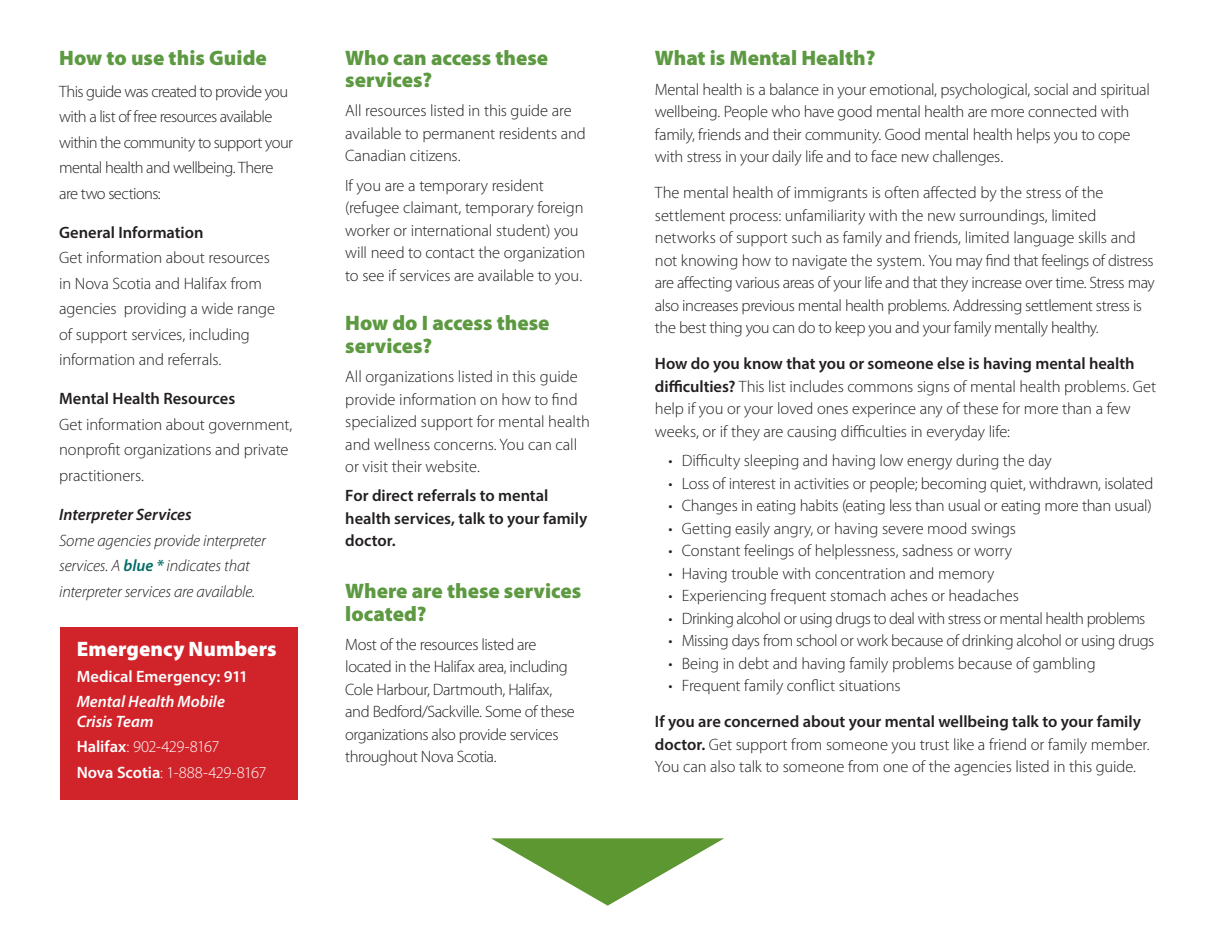
<style>
.page{position:relative;width:1214px;height:937px;background:#fff}
.page>*{position:absolute;margin:0;border:0;box-sizing:border-box;transform-origin:0 0}
.t1{font:900 21px/22.5px "Myriad Pro";color:#5c9941}
.t2{font:900 21px "Myriad Pro";color:#fff}
.t3{font:300 16.5px/22.5px "Myriad Pro";letter-spacing:-.015em;color:#231f20}
.t4{font:300 16.5px/25.5px "Myriad Pro";letter-spacing:-.04em;color:#231f20}
.t5{font:600 16.5px/22.5px "Myriad Pro";color:#231f20}
.t6{font:italic 300 16.5px/25.5px "Myriad Pro";letter-spacing:-.01em;color:#231f20}
.t7{font:300 16.5px "Myriad Pro";letter-spacing:-.035em;color:#231f20}
.t8{font:300 16.5px/25.5px "Myriad Pro";letter-spacing:-.04em;color:#fff}
.t9{font:italic 600 16.5px/19.5px "Myriad Pro";color:#fff}
.t10{font:600 16.5px "Myriad Pro";color:#fff}
.t11{font:italic 600 16.5px "Myriad Pro";color:#231f20}
.s1{font-weight:600;color:#006c67}
.s2{font-weight:600}
</style>
<div class="page">
<div style="left:60px;top:627px;width:238px;height:173px;background:#d1232a"></div>
<svg style="left:491px;top:838px;width:233px;height:67px"></svg>
<p class="t1" style="left:59px;top:47px;width:209px">How to use this Guide</p>
<p class="t4" style="left:59px;top:79px;width:235px">This guide was created to provide you with a list of free resources available within the community to support your mental health and wellbeing. There are two sections:</p>
<p class="t5" style="left:59px;top:221px;width:146px">General Information</p>
<p class="t3" style="left:59px;top:245px;width:217px;line-height:25.5px">Get information about resources in Nova Scotia and Halifax from agencies providing a wide range of support services, including information and referrals.</p>
<p class="t5" style="left:59px;top:387px;width:177px">Mental Health Resources</p>
<p class="t3" style="left:59px;top:412px;width:235px;line-height:25.5px">Get information about government, nonprofit organizations and private practitioners.</p>
<p class="t11" style="left:59px;top:504px;width:134px">Interpreter Services</p>
<p class="t6" style="left:59px;top:528px;width:208px">Some agencies provide interpreter services. A <span class="s1">blue *</span> indicates that interpreter services are available.</p>
<p class="t2" style="left:77px;top:637px;width:201px">Emergency Numbers</p>
<p class="t10" style="left:77px;top:666px;width:173px">Medical Emergency: 911</p>
<p class="t9" style="left:77px;top:691px;width:150px">Mental Health Mobile<br>Crisis Team</p>
<p class="t8" style="left:77px;top:734px;width:191px"><span class="s2">Halifax</span>: 902-429-8167<br><span class="s2">Nova Scotia</span>: 1-888-429-8167</p>
<p class="t1" style="left:345px;top:47px;width:204px">Who can access these services?</p>
<p class="t3" style="left:345px;top:100px;width:242px">All resources listed in this guide are available to permanent residents and<br>Canadian citizens.</p>
<p class="t3" style="left:345px;top:174px;width:241px">If you are a temporary resident (refugee claimant, temporary foreign worker or international student) you will need to contact the organization to see if services are available to you.</p>
<p class="t1" style="left:345px;top:312px;width:206px">How do I access these services?</p>
<p class="t3" style="left:345px;top:365px;width:246px">All organizations listed in this guide provide information on how to find specialized support for mental health and wellness concerns. You can call or visit their website.</p>
<p class="t5" style="left:345px;top:484px;width:243px">For direct referrals to mental health services, talk to your family doctor.</p>
<p class="t1" style="left:345px;top:580px;width:237px">Where are these services located?</p>
<p class="t3" style="left:345px;top:633px;width:231px">Most of the resources listed are located in the Halifax area, including Cole Harbour, Dartmouth, Halifax, and Bedford/Sackville. Some of these organizations also provide services throughout Nova Scotia.</p>
<p class="t1" style="left:655px;top:47px;width:222px">What is Mental Health?</p>
<p class="t3" style="left:655px;top:78px;width:496px">Mental health is a balance in your emotional, psychological, social and spiritual wellbeing. People who have good mental health are more connected with family, friends and their community. Good mental health helps you to cope with stress in your daily life and to face new challenges.</p>
<p class="t3" style="left:655px;top:182px;width:501px">The mental health of immigrants is often affected by the stress of the settlement process: unfamiliarity with the new surroundings, limited networks of support such as family and friends, limited language skills and not knowing how to navigate the system. You may find that feelings of distress are affecting various areas of your life and that they increase over time. Stress may also increases previous mental health problems. Addressing settlement stress is the best thing you can do to keep you and your family mentally healthy.</p>
<p class="t3" style="left:655px;top:353px;width:503px"><span class="s2">How do you know that you or someone else is having mental health difficulties?</span> This list includes commons signs of mental health problems. Get help if you or your loved ones experince any of these for more than a few weeks, or if they are causing difficulties in everyday life:</p>
<p class="t3" style="left:668px;top:449px;width:385px">• Difficulty sleeping and having low energy during the day</p>
<p class="t3" style="left:668px;top:472px;width:486px">• Loss of interest in activities or people; becoming quiet, withdrawn, isolated</p>
<p class="t3" style="left:668px;top:494px;width:485px">• Changes in eating habits (eating less than usual or eating more than usual)</p>
<p class="t3" style="left:668px;top:517px;width:349px">• Getting easily angry, or having severe mood swings</p>
<p class="t3" style="left:668px;top:539px;width:345px">• Constant feelings of helplessness, sadness or worry</p>
<p class="t3" style="left:668px;top:562px;width:327px">• Having trouble with concentration and memory</p>
<p class="t3" style="left:668px;top:584px;width:352px">• Experiencing frequent stomach aches or headaches</p>
<p class="t7" style="left:668px;top:609px;width:478px">• Drinking alcohol or using drugs to deal with stress or mental health problems</p>
<p class="t3" style="left:668px;top:629px;width:487px">• Missing days from school or work because of drinking alcohol or using drugs</p>
<p class="t3" style="left:668px;top:652px;width:429px">• Being in debt and having family problems because of gambling</p>
<p class="t3" style="left:668px;top:674px;width:234px">• Frequent family conflict situations</p>
<p class="t3" style="left:655px;top:710px;width:496px"><span class="s2">If you are concerned about your mental wellbeing talk to your family doctor.</span> Get support from someone you trust like a friend or family member.<br>You can also talk to someone from one of the agencies listed in this guide.</p>
</div>
